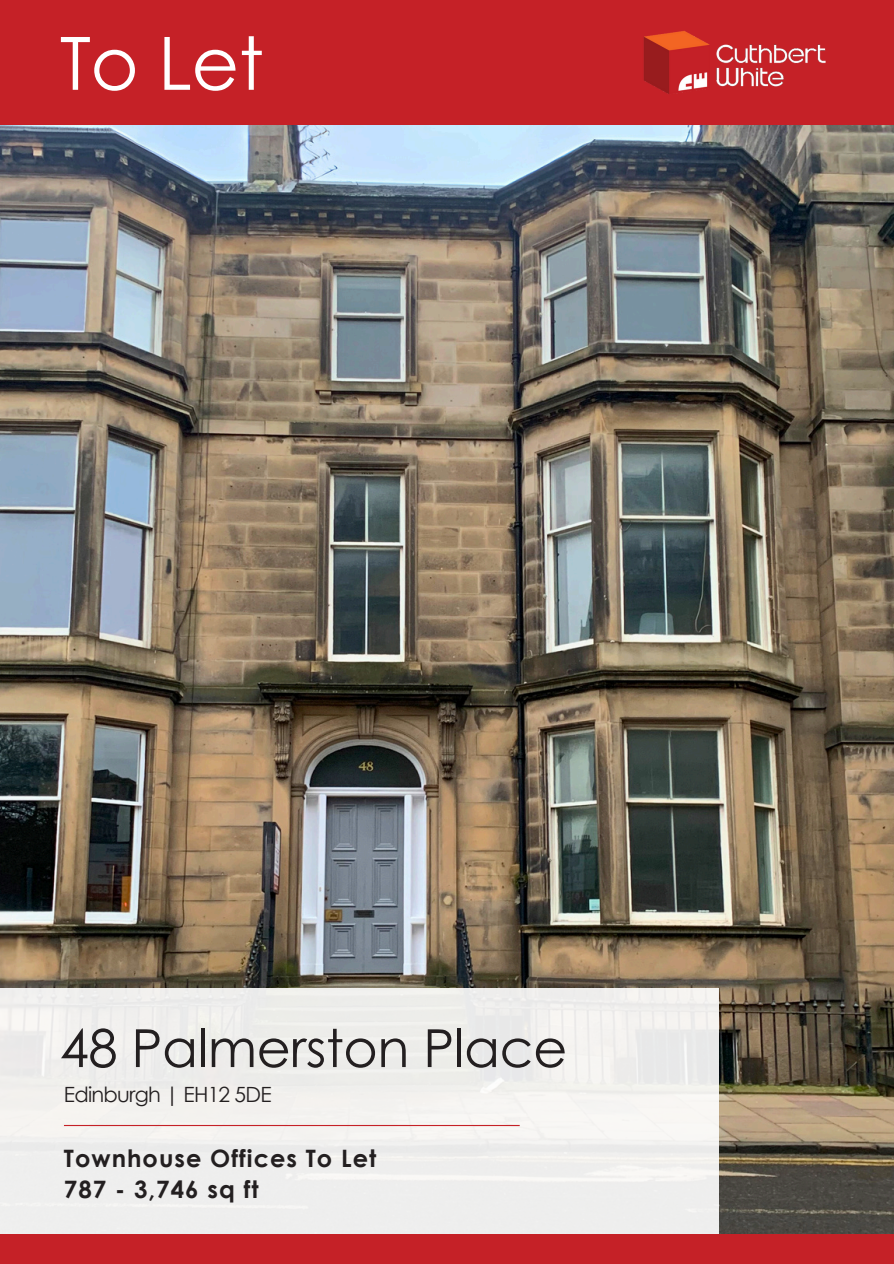
<style>
.page{position:relative;width:894px;height:1264px;background:#fff}
.page>*{position:absolute;margin:0;border:0;box-sizing:border-box;transform-origin:0 0}
.t1{font:73.5px "Century Gothic";color:#fff}
.t2{font:52.5px "Century Gothic";letter-spacing:-.005em;color:#231f20}
.t3{font:700 24px/30.3px "Century Gothic";letter-spacing:.045em;color:#231f20}
.t4{font:21px "Century Gothic";letter-spacing:-.035em;color:#231f20}
</style>
<div class="page">
<img style="left:0;top:124px;width:893px;height:663px">
<div style="left:0;top:0;width:893px;height:124px;background:#c52127"></div>
<div style="left:0;top:1233px;width:893px;height:30px;background:#c52127"></div>
<img style="left:0;top:787px;width:893px;height:446px">
<div style="left:0;top:987px;width:718px;height:246px;background:#efeeee"></div>
<hr style="left:64px;top:1124px;width:455px;height:2px;background:#c52127">
<img style="left:643px;top:31px;width:183px;height:63px">
<p class="t1" style="left:60px;top:16px;width:205px">To Let</p>
<p class="t2" style="left:60px;top:1014px;width:509px">48 Palmerston Place</p>
<h2 class="t4" style="left:64px;top:1081px;width:209px">Edinburgh | EH12 5DE</h2>
<p class="t3" style="left:64px;top:1142px;width:314px">Townhouse Offices To Let<br>787 - 3,746 sq ft</p>
</div>
